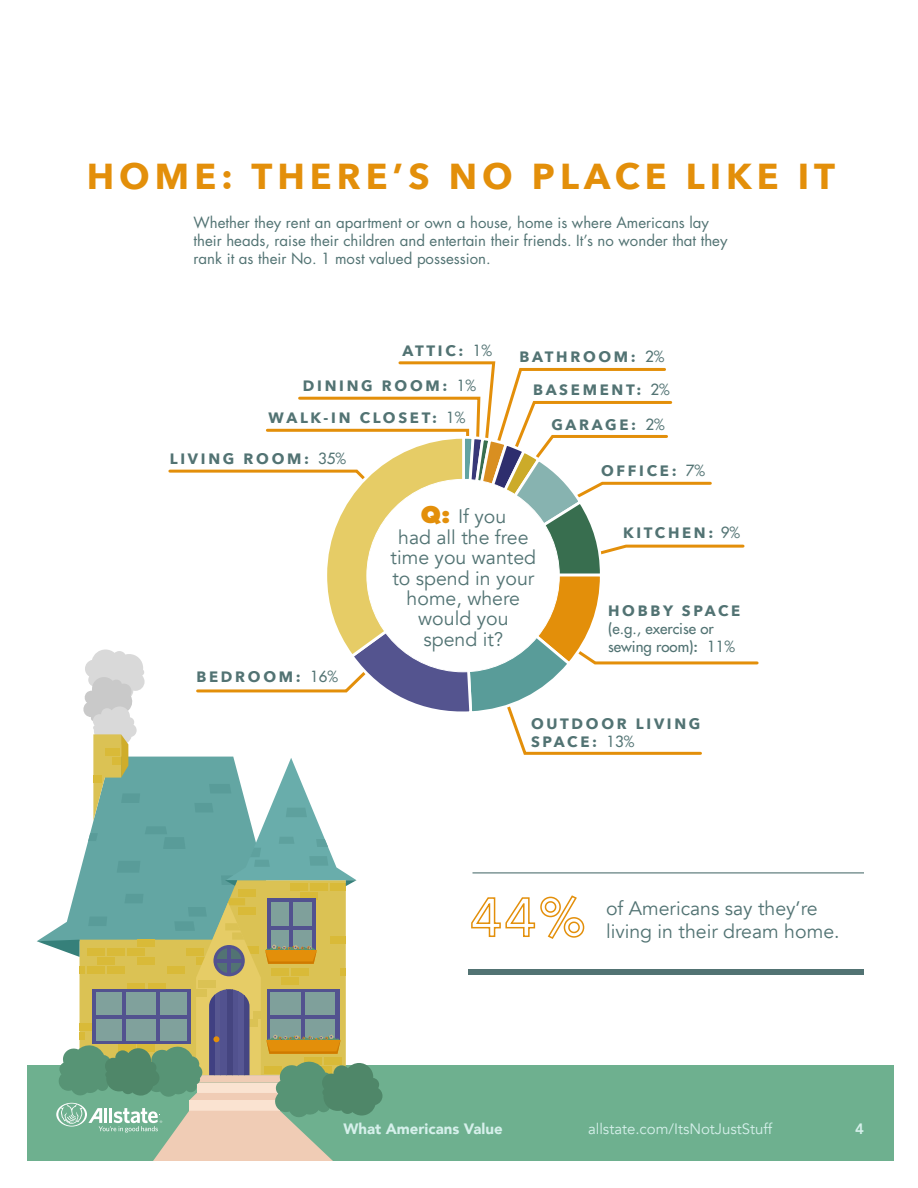
<style>
.page{position:relative;width:918px;height:1188px;background:#fff}
.page>*{position:absolute;margin:0;border:0;box-sizing:border-box;transform-origin:0 0}
.t1{font:700 36px "Avenir Next";letter-spacing:.14em;color:#e38f0a}
.t2{font:19.5px/20.4px "Avenir";color:#527373}
.t3{font:15px/18px "Futura Std";color:#527373}
.t4{font:700 15px/18px "Avenir Next";letter-spacing:.18em;color:#527373}
.t5{font:500 15px/18px "Futura Std";color:#527373}
.t6{font:15px "Avenir";color:#d6f0eb}
.t7{font:900 15px "Avenir";color:#d6f0eb}
.t8{font:800 15px "Avenir";color:#d6f0eb}
.s1{font-family:"Futura Std";font-weight:500}
.s2{font-family:"Futura Std";font-weight:800;font-size:22.5px;color:#e38f0a}
.s3{font-family:"Avenir Next";font-weight:700}
.s4{font-family:"Avenir Next";font-weight:600}
</style>
<div class="page">
<div style="left:27px;top:1065px;width:867px;height:96px;background:#6eb08f"></div>
<svg style="left:80px;top:880px;width:266px;height:14px;background:#89ae88"></svg>
<div style="left:300px;top:892px;width:18px;height:8px;background:#d9ba38"></div>
<div style="left:290px;top:883px;width:17px;height:7px;background:#d9ba38"></div>
<div style="left:310px;top:883px;width:18px;height:7px;background:#d9ba38"></div>
<div style="left:330px;top:883px;width:16px;height:7px;background:#d9ba38"></div>
<div style="left:238px;top:890px;width:17px;height:7px;background:#d9ba38"></div>
<svg style="left:471px;top:895px;width:114px;height:44px"></svg>
<div style="left:468px;top:969px;width:396px;height:6px;background:#527373"></div>
<hr style="left:472px;top:872px;width:392px;height:1px;background:#527373">
<svg style="left:83px;top:361px;width:677px;height:525px"></svg>
<div style="left:367px;top:479px;width:192px;height:193px;background:#fff;border-radius:50%"></div>
<svg style="left:37px;top:894px;width:345px;height:267px"></svg>
<p class="t1" style="left:87px;top:145px;width:750px">HOME: THERE’S NO PLACE LIKE IT</p>
<p class="t3" style="left:194px;top:214px;width:536px">Whether they rent an apartment or own a house, home is where Americans lay their heads, raise their children and entertain their friends. It’s no wonder that they rank it as their No. 1 most valued possession.</p>
<p class="t4" style="left:402px;top:341px;width:91px">ATTIC: <span class="s1">1%</span></p>
<p class="t4" style="left:303px;top:376px;width:175px">DINING ROOM: <span class="s1">1%</span></p>
<p class="t4" style="left:268px;top:408px;width:199px">WALK-IN CLOSET: <span class="s1">1%</span></p>
<p class="t4" style="left:170px;top:449px;width:178px">LIVING ROOM: <span class="s1">35%</span></p>
<p class="t4" style="left:519px;top:347px;width:147px">BATHROOM: <span class="s1">2%</span></p>
<p class="t4" style="left:533px;top:380px;width:138px">BASEMENT: <span class="s1">2%</span></p>
<p class="t4" style="left:551px;top:416px;width:115px">GARAGE: <span class="s1">2%</span></p>
<p class="t4" style="left:601px;top:461px;width:105px">OFFICE: <span class="s1">7%</span></p>
<p class="t4" style="left:196px;top:668px;width:143px">BEDROOM: <span class="s1">16%</span></p>
<p class="t2" style="left:421px;top:507px;width:87px"><span class="s2">Q:</span> If you</p>
<p class="t2" style="left:391px;top:527px;width:147px;text-align:center">had all the free time you wanted to spend in your home, where</p>
<p class="t2" style="left:418px;top:609px;width:92px">would you</p>
<p class="t2" style="left:423px;top:629px;width:81px">spend it?</p>
<p class="t4" style="left:623px;top:524px;width:119px">KITCHEN: <span class="s1">9%</span></p>
<p class="t5" style="left:608px;top:602px;width:134px"><span class="s3">HOBBY SPACE </span>(e.g., exercise or sewing room)<span class="s4">:</span> 11%</p>
<p class="t4" style="left:531px;top:714px;width:171px">OUTDOOR LIVING<br>SPACE: <span class="s1">13%</span></p>
<p class="t2" style="left:606px;top:897px;width:235px;line-height:23.4px">of Americans say they’re living in their dream home.</p>
<p class="t7" style="left:344px;top:1116px;width:161px">What Americans Value</p>
<p class="t6" style="left:588px;top:1120px;width:186px">allstate.com/ItsNotJustStuff</p>
<p class="t8" style="left:855px;top:1117px;width:10px">4</p>
</div>
